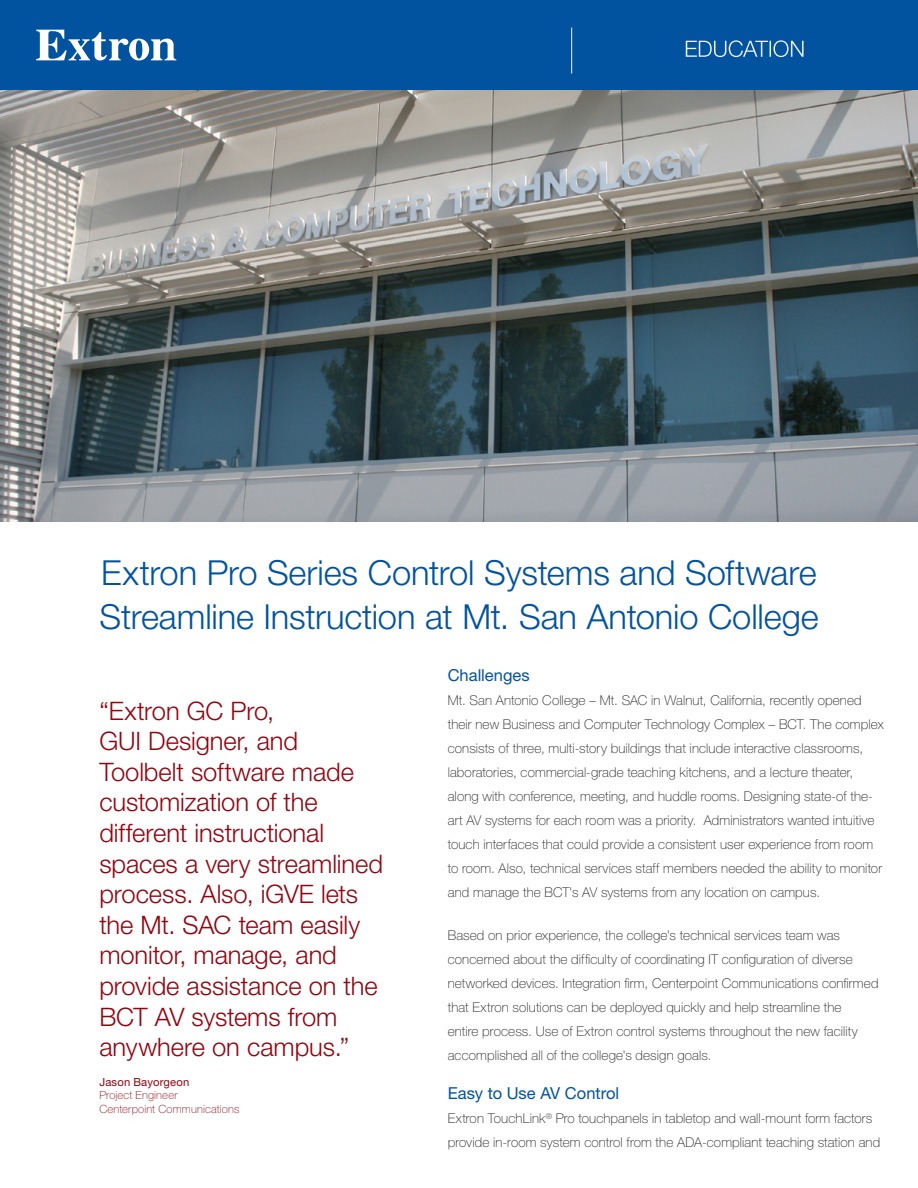
<style>
.page{position:relative;width:918px;height:1188px;background:#fff}
.page>*{position:absolute;margin:0;border:0;box-sizing:border-box;transform-origin:0 0}
.headline{font:300 34.5px/43.5px "Helvetica Neue LT Std";letter-spacing:-.005em;color:#0153a0}
.quote{font:300 25.5px/30.6px "Helvetica Neue LT Std";letter-spacing:-.005em;color:#94040f}
.category{font:300 22.5px "Helvetica Neue LT Std";letter-spacing:-.005em;color:#fff}
.subhead{font:16.5px "Helvetica Neue LT Std";color:#0153a0}
.body_text{font:100 13.5px/24px "Helvetica Neue LT Std";letter-spacing:.01em;color:#231f20}
.quote_job_title{font:100 11.25px "Helvetica Neue LT Std";letter-spacing:.015em;color:#94040f}
.quote_author{font:11.25px "Helvetica Neue LT Std";letter-spacing:.015em;color:#94040f}
</style>
<div class="page">
<div style="left:0;top:0;width:918px;height:90px;background:#0153a0"></div>
<svg style="left:36px;top:30px;width:140px;height:31px"></svg>
<img style="left:0;top:90px;width:918px;height:432px">
<hr style="left:571px;top:28px;width:1px;height:46px;background:#fff">
<p class="category" style="left:684px;top:35px;width:123px">EDUCATION</p>
<p class="headline" style="left:99px;top:550px;width:721px">Extron Pro Series Control Systems and Software<br>Streamline Instruction at Mt. San Antonio College</p>
<p class="quote" style="left:99px;top:695px;width:285px">“Extron GC Pro,<br>GUI Designer, and<br>Toolbelt software made customization of the different instructional spaces a very streamlined process. Also, iGVE lets the Mt. SAC team easily monitor, manage, and provide assistance on the<br>BCT AV systems from anywhere on campus.”</p>
<p class="quote_author" style="left:99px;top:1075px;width:92px">Jason Bayorgeon</p>
<p class="quote_job_title" style="left:99px;top:1089px;width:80px">Project Engineer</p>
<p class="quote_job_title" style="left:99px;top:1102px;width:142px">Centerpoint Communications</p>
<p class="subhead" style="left:448px;top:665px;width:84px">Challenges</p>
<p class="body_text" style="left:448px;top:688px;width:437px">Mt. San Antonio College – Mt. SAC in Walnut, California, recently opened their new Business and Computer Technology Complex – BCT. The complex consists of three, multi-story buildings that include interactive classrooms, laboratories, commercial-grade teaching kitchens, and a lecture theater, along with conference, meeting, and huddle rooms. Designing state-of the&shy;art AV systems for each room was a priority. Administrators wanted intuitive touch interfaces that could provide a consistent user experience from room to room. Also, technical services staff members needed the ability to monitor and manage the BCT's AV systems from any location on campus.</p>
<p class="body_text" style="left:448px;top:924px;width:432px">Based on prior experience, the college's technical services team was concerned about the difficulty of coordinating IT configuration of diverse networked devices. Integration firm, Centerpoint Communications confirmed that Extron solutions can be deployed quickly and help streamline the<br>entire process. Use of Extron control systems throughout the new facility accomplished all of the college's design goals.</p>
<p class="subhead" style="left:448px;top:1084px;width:173px">Easy to Use AV Control</p>
<p class="body_text" style="left:448px;top:1107px;width:434px">Extron TouchLink<sup>®</sup> Pro touchpanels in tabletop and wall-mount form factors provide in-room system control from the ADA‑compliant teaching station and</p>
</div>
